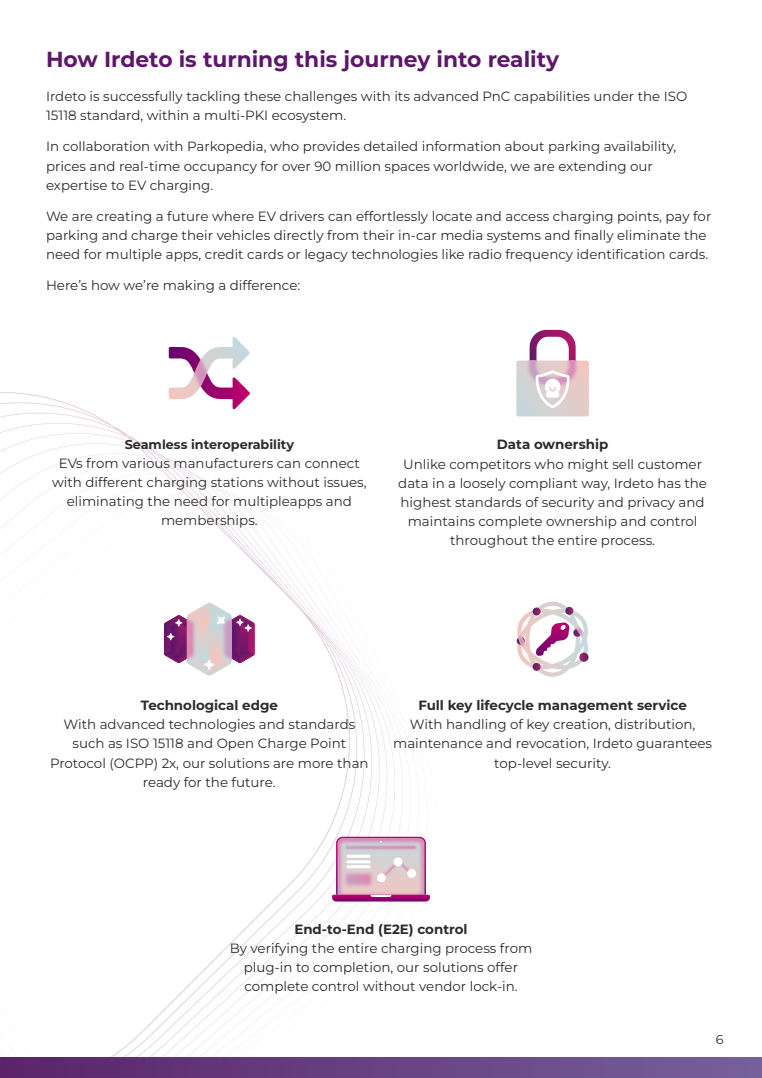
<style>
.page{position:relative;width:762px;height:1078px;background:#fff}
.page>*{position:absolute;margin:0;border:0;box-sizing:border-box;transform-origin:0 0}
.Heading_Chapter{font:700 21.76px "Montserrat";color:#5d176a}
.Paragraph_Text{font:13.4px/19.2px "Montserrat";color:#2b2c2b;text-align:center}
.Paragraph_Text-2{font:700 12.76px "Montserrat";color:#2c2c2c}
.t1{font:12.76px "Montserrat";color:#2c2c2c}
.s1{font-weight:700;color:#2c2c2c}
</style>
<div class="page">
<img style="left:0;top:329px;width:588px;height:728px">
<div style="left:0;top:1057px;width:762px;height:21px;background:linear-gradient(to right,#5a2468,#75619a)"></div>
<svg style="left:516px;top:330px;width:73px;height:86px"></svg>
<svg style="left:516px;top:601px;width:73px;height:76px"></svg>
<svg style="left:164px;top:603px;width:91px;height:72px"></svg>
<img style="left:220px;top:610px;width:12px;height:58px">
<img style="left:187px;top:610px;width:12px;height:58px">
<svg style="left:169px;top:337px;width:81px;height:72px"></svg>
<img style="left:169px;top:342px;width:81px;height:57px">
<svg style="left:332px;top:836px;width:98px;height:65px"></svg>
<img style="left:375px;top:855px;width:29px;height:29px">
<img style="left:392px;top:855px;width:26px;height:25px">
<div style="left:377px;top:873px;width:9px;height:9px;background:#fff;border-radius:50%"></div>
<div style="left:394px;top:857px;width:8px;height:9px;background:#fff;border-radius:50%"></div>
<div style="left:407px;top:869px;width:9px;height:9px;background:#fff;border-radius:50%"></div>
<img style="left:341px;top:868px;width:35px;height:22px">
<img style="left:341px;top:840px;width:80px;height:14px">
<hr style="left:347px;top:854px;width:23px;height:3px;background:#fff">
<hr style="left:347px;top:860px;width:23px;height:3px;background:#fff">
<hr style="left:347px;top:865px;width:23px;height:3px;background:#fff">
<p class="Heading_Chapter" style="left:46px;top:44px;width:514px">How Irdeto is turning this journey into reality</p>
<p class="Paragraph_Text" style="left:46px;top:86px;width:643px;text-align:left">Irdeto is successfully tackling these challenges with its advanced PnC capabilities under the ISO<br>15118 standard, within a multi-PKI ecosystem.</p>
<p class="Paragraph_Text" style="left:46px;top:136px;width:632px;text-align:left">In collaboration with Parkopedia, who provides detailed information about parking availability, prices and real-time occupancy for over 90 million spaces worldwide, we are extending our expertise to EV charging.</p>
<p class="Paragraph_Text" style="left:46px;top:206px;width:667px;text-align:left">We are creating a future where EV drivers can effortlessly locate and access charging points, pay for parking and charge their vehicles directly from their in-car media systems and finally eliminate the need for multiple apps, credit cards or legacy technologies like radio frequency identification cards.</p>
<p class="Paragraph_Text" style="left:46px;top:275px;width:256px">Here’s how we’re making a difference:</p>
<p class="Paragraph_Text-2" style="left:125px;top:435px;width:171px">Seamless interoperability</p>
<p class="Paragraph_Text" style="left:52px;top:453px;width:316px">EVs from various manufacturers can connect with different charging stations without issues, eliminating the need for multipleapps and memberships.</p>
<p class="Paragraph_Text" style="left:398px;top:434px;width:310px"><span class="s1">Data ownership<br></span>Unlike competitors who might sell customer data in a loosely compliant way, Irdeto has the highest standards of security and privacy and maintains complete ownership and control throughout the entire process.</p>
<p class="Paragraph_Text" style="left:50px;top:695px;width:320px"><span class="s1">Technological edge<br></span>With advanced technologies and standards such as ISO 15118 and Open Charge Point Protocol (OCPP) 2x, our solutions are more than ready for the future.</p>
<p class="Paragraph_Text" style="left:393px;top:695px;width:320px"><span class="s1">Full key lifecycle management service<br></span>With handling of key creation, distribution, maintenance and revocation, Irdeto guarantees top-level security.</p>
<p class="Paragraph_Text" style="left:230px;top:919px;width:304px"><span class="s1">End-to-End (E2E) control<br></span>By verifying the entire charging process from plug-in to completion, our solutions offer complete control without vendor lock-in.</p>
<p class="t1" style="left:716px;top:1031px;width:9px">6</p>
</div>
